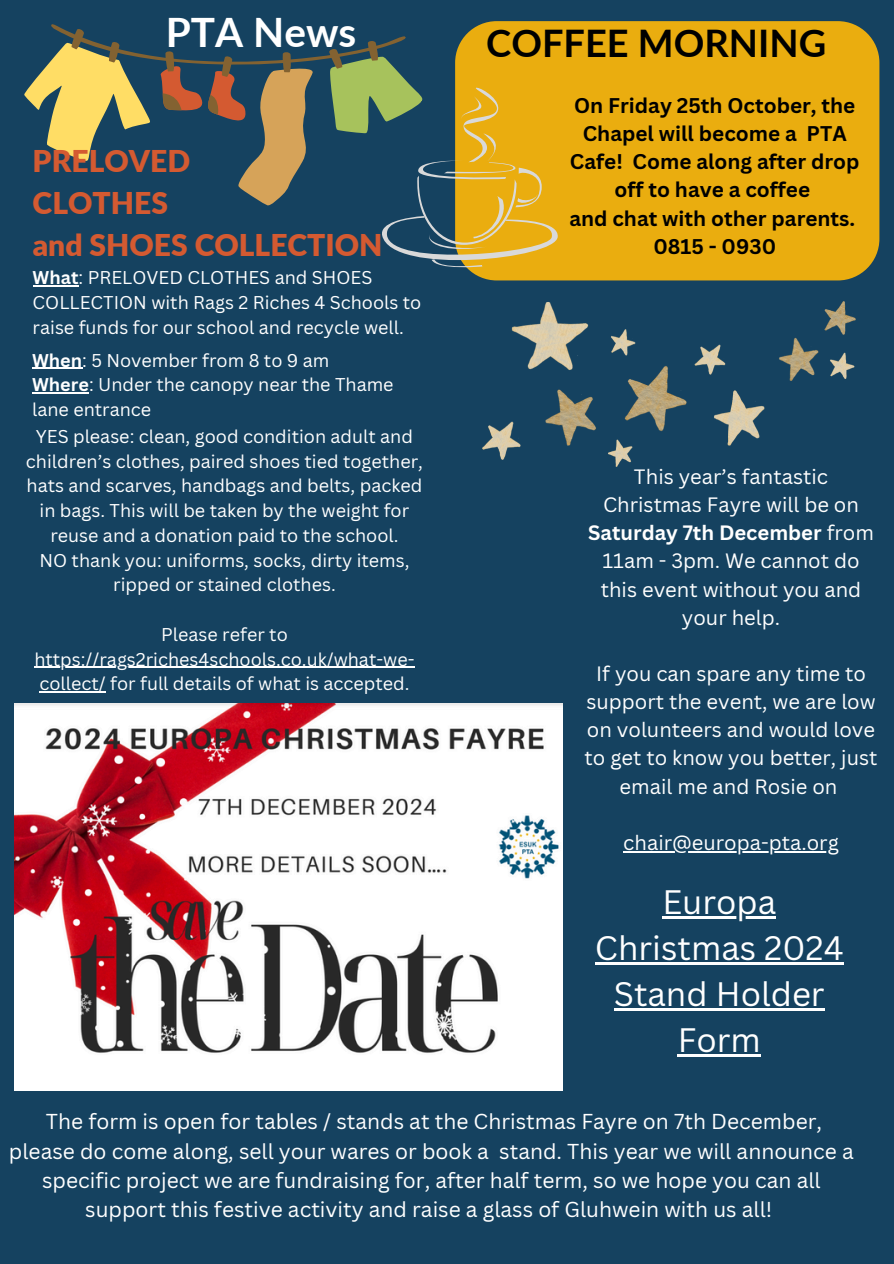
<style>
.page{position:relative;width:894px;height:1264px;background:#fff}
.page>*{position:absolute;margin:0;border:0;box-sizing:border-box;transform-origin:0 0}
.t1{font:700 40.5px "Lato";color:#fff}
.t2{font:700 37.95px "Lato";color:#000}
.t3{font:33px/46.2px "Canva Sans";color:#fff;text-align:center}
.t4{font:900 30px/41.7px "Lato";color:#d45a31}
.t5{font:21px/29.2px "Canva Sans";color:#fff;text-align:center}
.t6{font:700 20.7px/28.2px "Canva Sans";color:#000;text-align:center}
.t7{font:20.25px/28.2px "Canva Sans";color:#fff;text-align:center}
.t8{font:18px/24.8px "Canva Sans";color:#fff}
.s1{font-weight:700}
</style>
<div class="page">
<div style="left:0;top:0;width:893px;height:1263px;background:#154260"></div>
<img style="left:15px;top:703px;width:547px;height:387px">
<div style="left:455px;top:21px;width:424px;height:259px;background:#eaad0f;border-radius:42px"></div>
<svg style="left:24px;top:26px;width:533px;height:241px"></svg>
<hr style="left:33px;top:285px;width:46px;height:1px;background:#fff">
<hr style="left:32px;top:368px;width:50px;height:1px;background:#fff">
<hr style="left:32px;top:392px;width:57px;height:1px;background:#fff">
<hr style="left:34px;top:667px;width:380px;height:1px;background:#fff">
<hr style="left:39px;top:691px;width:67px;height:1px;background:#fff">
<img style="left:483px;top:302px;width:372px;height:164px">
<hr style="left:623px;top:851px;width:215px;height:1px;background:#fff">
<hr style="left:662px;top:916px;width:114px;height:2px;background:#fff">
<hr style="left:594px;top:962px;width:249px;height:2px;background:#fff">
<hr style="left:613px;top:1008px;width:211px;height:2px;background:#fff">
<hr style="left:677px;top:1054px;width:83px;height:2px;background:#fff">
<h3 class="t1" style="left:166px;top:7px;width:192px">PTA News</h3>
<h6 class="t2" style="left:486px;top:20px;width:341px">COFFEE MORNING</h6>
<h6 class="t6" style="left:569px;top:90px;width:291px">On Friday 25th October, the<br>Chapel will become a PTA<br>Cafe! Come along after drop off to have a coffee</h6>
<h6 class="t6" style="left:569px;top:203px;width:287px">and chat with other parents.</h6>
<h6 class="t6" style="left:653px;top:232px;width:124px">0815 - 0930</h6>
<h2 class="t4" style="left:33px;top:140px;width:351px">PRELOVED<br>CLOTHES<br>and SHOES COLLECTION</h2>
<h1 class="t8" style="left:33px;top:265px;width:390px"><span class="s1">What</span>: PRELOVED CLOTHES and SHOES<br>COLLECTION with Rags 2 Riches 4 Schools to raise funds for our school and recycle well.</h1>
<p class="t8" style="left:32px;top:347px;width:363px"><span class="s1">When</span>: 5 November from 8 to 9 am<br><span class="s1">Where</span>: Under the canopy near the Thame lane entrance</p>
<p class="t8" style="left:26px;top:423px;width:398px;text-align:center">YES please: clean, good condition adult and children’s clothes, paired shoes tied together, hats and scarves, handbags and belts, packed in bags. This will be taken by the weight for reuse and a donation paid to the school.<br>NO thank you: uniforms, socks, dirty items, ripped or stained clothes.</p>
<p class="t8" style="left:161px;top:621px;width:128px">Please refer to</p>
<p class="t8" style="left:34px;top:646px;width:381px">https://rags2riches4schools.co.uk/what-we&shy;collect/ for full details of what is accepted.</p>
<h5 class="t7" style="left:588px;top:462px;width:287px">This year’s fantastic<br>Christmas Fayre will be on<br><span class="s1">Saturday 7th December</span> from<br>11am - 3pm. We cannot do this event without you and your help.</h5>
<h5 class="t7" style="left:584px;top:659px;width:294px">If you can spare any time to support the event, we are low on volunteers and would love to get to know you better, just email me and Rosie on</h5>
<h5 class="t7" style="left:623px;top:827px;width:217px">chair@europa-pta.org</h5>
<h4 class="t3" style="left:594px;top:877px;width:250px">Europa<br>Christmas 2024<br>Stand Holder<br>Form</h4>
<p class="t5" style="left:9px;top:1106px;width:846px">The form is open for tables / stands at the Christmas Fayre on 7th December, please do come along, sell your wares or book a stand. This year we will announce a specific project we are fundraising for, after half term, so we hope you can all support this festive activity and raise a glass of Gluhwein with us all!</p>
</div>
